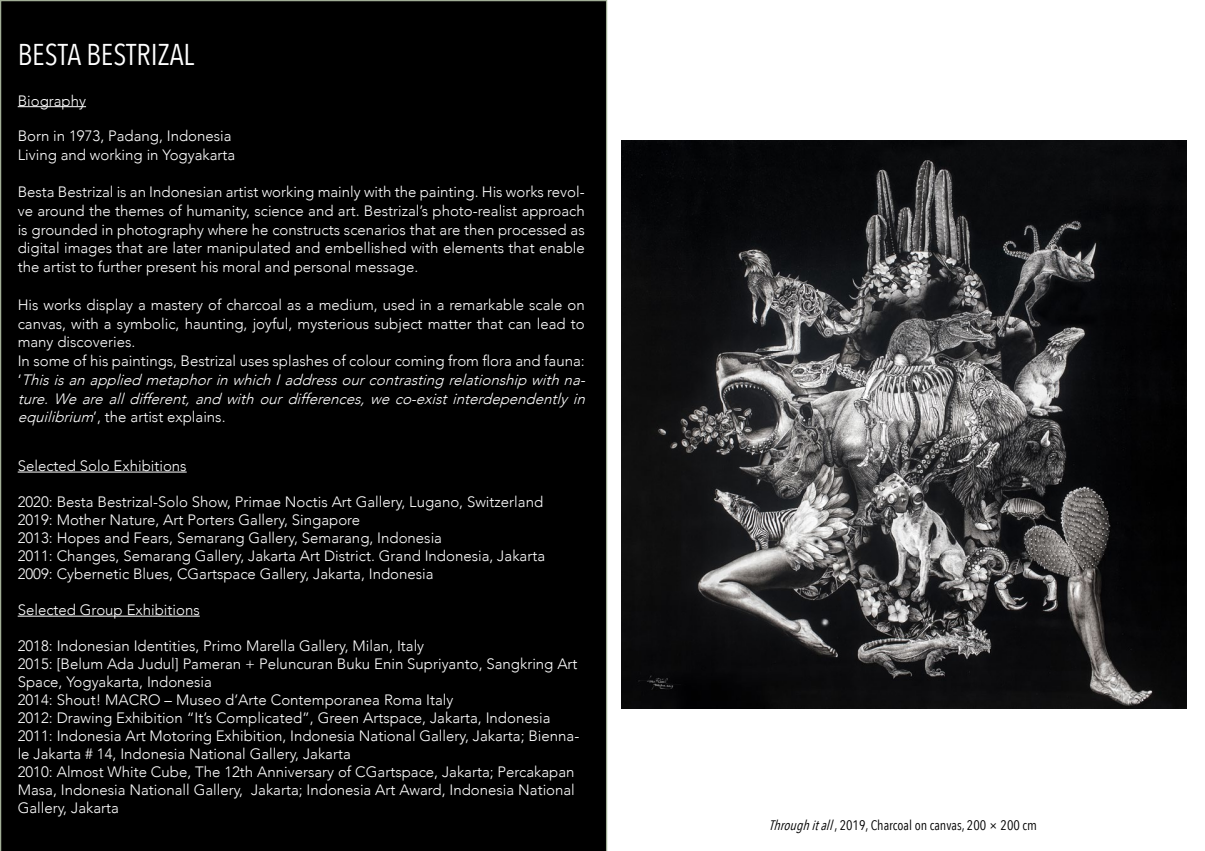
<style>
.page{position:relative;width:1205px;height:851px;background:#fff}
.page>*{position:absolute;margin:0;border:0;box-sizing:border-box;transform-origin:0 0}
.t1{font:30px "Avenir Next Condensed";color:#fff}
.t2{font:300 15px/18px "Avenir";color:#fff}
.t3{font:13.75px "Avenir Next Condensed";color:#000}
.s1{font-style:italic}
</style>
<div class="page">
<div style="left:0;top:0;width:607px;height:850px;background:#000"></div>
<hr style="left:18px;top:106px;width:68px;height:1px;background:#fff">
<hr style="left:18px;top:471px;width:169px;height:1px;background:#fff">
<hr style="left:18px;top:615px;width:182px;height:1px;background:#fff">
<img style="left:621px;top:140px;width:565px;height:568px">
<h1 class="t1" style="left:18px;top:29px;width:178px">BESTA BESTRIZAL</h1>
<p class="t2" style="left:18px;top:91px;width:70px">Biography</p>
<p class="t2" style="left:18px;top:126px;width:219px;line-height:18.8px">Born in 1973, Padang, Indonesia<br>Living and working in Yogyakarta</p>
<p class="t2" style="left:18px;top:183px;width:568px;line-height:18.8px;text-align:justify">Besta Bestrizal is an Indonesian artist working mainly with the painting. His works revol&shy;ve around the themes of humanity, science and art. Bestrizal’s photo-realist approach is grounded in photography where he constructs scenarios that are then processed as digital images that are later manipulated and embellished with elements that enable the artist to further present his moral and personal message.</p>
<p class="t2" style="left:18px;top:295px;width:573px;line-height:18.8px">His works display a mastery of charcoal as a medium, used in a remarkable scale on canvas, with a symbolic, haunting, joyful, mysterious subject matter that can lead to many discoveries.<br>In some of his paintings, Bestrizal uses splashes of colour coming from flora and fauna: ‘ <span class="s1">Thisisanapplied metaphorinwhichIaddressourcontrasting relationship withna&shy;ture. We are all different, and with our differences, we co-exist interdependently in equilibrium</span>’, the artist explains.</p>
<p class="t2" style="left:18px;top:456px;width:170px">Selected Solo Exhibitions</p>
<p class="t2" style="left:18px;top:492px;width:529px">2020: Besta Bestrizal-Solo Show, Primae Noctis Art Gallery, Lugano, Switzerland 2019: Mother Nature, Art Porters Gallery, Singapore<br>2013: Hopes and Fears, Semarang Gallery, Semarang, Indonesia<br>2011: Changes, Semarang Gallery, Jakarta Art District. Grand Indonesia, Jakarta 2009: Cybernetic Blues, CGartspace Gallery, Jakarta, Indonesia</p>
<p class="t2" style="left:18px;top:600px;width:184px">Selected Group Exhibitions</p>
<p class="t2" style="left:18px;top:636px;width:563px">2018: Indonesian Identities, Primo Marella Gallery, Milan, Italy<br>2015: [Belum Ada Judul] Pameran + Peluncuran Buku Enin Supriyanto, Sangkring Art Space, Yogyakarta, Indonesia<br>2014: Shout! MACRO – Museo d’Arte Contemporanea Roma Italy<br>2012: Drawing Exhibition “It’s Complicated”, Green Artspace, Jakarta, Indonesia 2011: Indonesia Art Motoring Exhibition, Indonesia National Gallery, Jakarta; Bienna&shy;le Jakarta # 14, Indonesia National Gallery, Jakarta<br>2010: Almost White Cube, The 12th Anniversary of CGartspace, Jakarta; Percakapan Masa, Indonesia Nationall Gallery, Jakarta; Indonesia Art Award, Indonesia National Gallery, Jakarta</p>
<p class="t3" style="left:769px;top:813px;width:270px"><span class="s1">Throughitall</span>, 2019, Charcoal on canvas, 200 × 200 cm</p>
</div>
